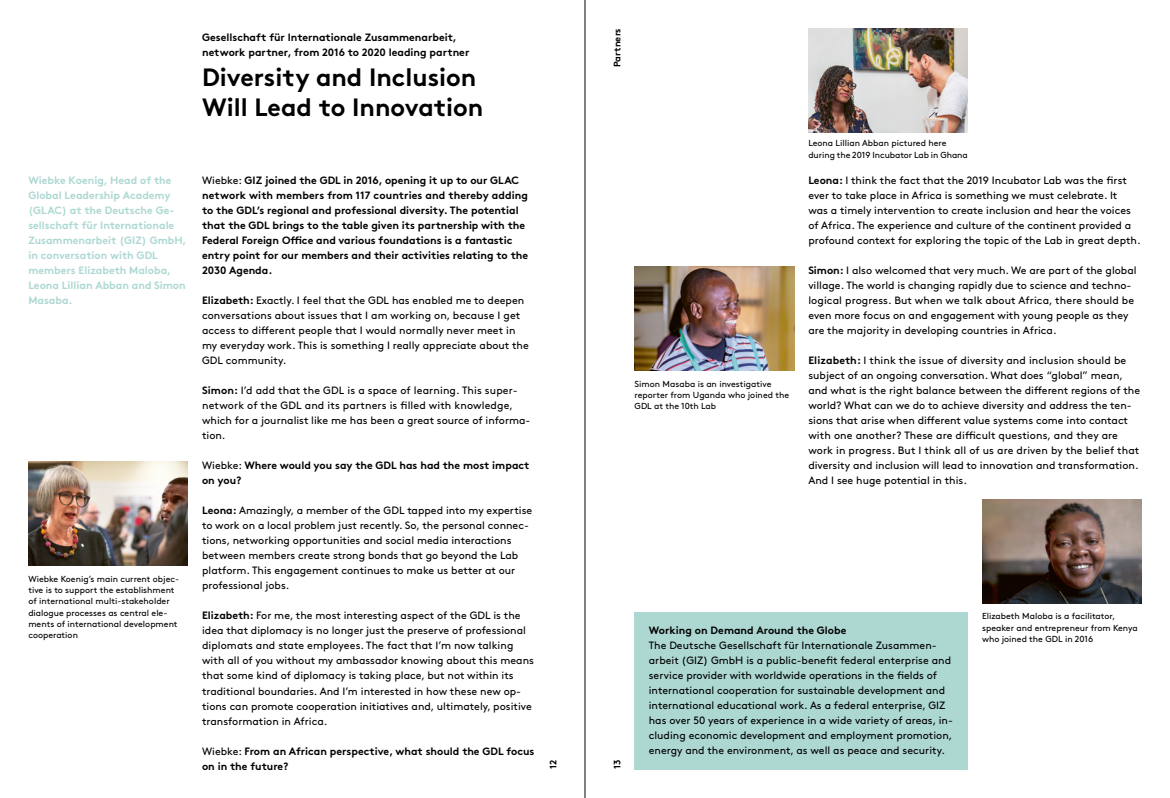
<style>
.page{position:relative;width:1170px;height:798px;background:#fff}
.page>*{position:absolute;margin:0;border:0;box-sizing:border-box;transform-origin:0 0}
.t1{font:700 25px/30px "Brown Std";color:#000}
.t2{font:10.62px/15px "Brown Std";color:#000}
.t3{font:700 10.62px/15px "Brown Std";color:#000}
.t4{font:700 10.62px/15px "Brown Std";color:#add8d2}
.t5{font:700 9.38px "Brown Std";color:#000}
.t6{font:8.75px/11.2px "Brown Std";color:#000}
.s1{font-weight:400}
.s2{font-weight:700}
</style>
<div class="page">
<img style="left:28px;top:461px;width:160px;height:104px">
<img style="left:982px;top:499px;width:159px;height:104px">
<img style="left:634px;top:266px;width:160px;height:104px">
<img style="left:808px;top:28px;width:159px;height:105px">
<div style="left:634px;top:611px;width:333px;height:158px;background:#add8d2"></div>
<hr style="left:584px;top:0;width:1px;height:797px;background:#000">
<p class="t4" style="left:28px;top:173px;width:160px">Wiebke Koenig, Head of the<br>Global Leadership Academy (GLAC) at the Deutsche Ge&shy;sellschaft für Internationale<br>Zusammenarbeit (GIZ) GmbH, in conversation with GDL members Elizabeth Maloba,<br>Leona Lillian Abban and Simon<br>Masaba.</p>
<p class="t6" style="left:28px;top:573px;width:152px">Wiebke Koenig’s main current objec&shy;tive is to support the establishment of international multi-stakeholder dialogue processes as central ele&shy;ments of international development cooperation</p>
<p class="t3" style="left:202px;top:30px;width:269px">Gesellschaft für Internationale Zusammenarbeit, network partner, from 2016 to 2020 leading partner</p>
<h1 class="t1" style="left:202px;top:62px;width:283px">Diversity and Inclusion<br>Will Lead to Innovation</h1>
<p class="t3" style="left:202px;top:173px;width:327px"><span class="s1">Wiebke:</span> GIZ joined the GDL in 2016, opening it up to our GLAC network with members from 117 countries and thereby adding to the GDL’s regional and professional diversity. The potential that the GDL brings to the table given its partnership with the Federal Foreign Office and various foundations is a fantastic entry point for our members and their activities relating to the 2030 Agenda.</p>
<p class="t2" style="left:202px;top:293px;width:328px"><span class="s2">Elizabeth:</span> Exactly. I feel that the GDL has enabled me to deepen conversations about issues that I am working on, because I get access to different people that I would normally never meet in my everyday work. This is something I really appreciate about the GDL community.</p>
<p class="t2" style="left:202px;top:383px;width:330px"><span class="s2">Simon:</span> I’d add that the GDL is a space of learning. This super&shy;network of the GDL and its partners is filled with knowledge, which for a journalist like me has been a great source of informa&shy;tion.</p>
<p class="t3" style="left:202px;top:458px;width:329px"><span class="s1">Wiebke:</span> Where would you say the GDL has had the most impact on you?</p>
<p class="t2" style="left:202px;top:503px;width:332px"><span class="s2">Leona:</span> Amazingly, a member of the GDL tapped into my expertise to work on a local problem just recently. So, the personal connec&shy;tions, networking opportunities and social media interactions between members create strong bonds that go beyond the Lab platform. This engagement continues to make us better at our professional jobs.</p>
<p class="t2" style="left:202px;top:608px;width:333px"><span class="s2">Elizabeth:</span> For me, the most interesting aspect of the GDL is the idea that diplomacy is no longer just the preserve of professional diplomats and state employees. The fact that I’m now talking with all of you without my ambassador knowing about this means that some kind of diplomacy is taking place, but not within its traditional boundaries. And I’m interested in how these new op&shy;tions can promote cooperation initiatives and, ultimately, positive transformation in Africa.</p>
<p class="t3" style="left:202px;top:743px;width:334px"><span class="s1">Wiebke:</span> From an African perspective, what should the GDL focus on in the future?</p>
<p class="t5" style="left:611px;top:67px;width:40px;rotate:-90deg">Partners</p>
<p class="t6" style="left:634px;top:378px;width:156px">Simon Masaba is an investigative reporter from Uganda who joined the<br>GDL at the 10th Lab</p>
<p class="t6" style="left:808px;top:138px;width:161px">Leona Lillian Abban pictured here during the 2019 Incubator Lab in Ghana</p>
<p class="t2" style="left:808px;top:173px;width:334px"><span class="s2">Leona:</span> I think the fact that the 2019 Incubator Lab was the first ever to take place in Africa is something we must celebrate. It<br>was a timely intervention to create inclusion and hear the voices of Africa. The experience and culture of the continent provided a profound context for exploring the topic of the Lab in great depth.</p>
<p class="t2" style="left:808px;top:263px;width:330px"><span class="s2">Simon:</span> I also welcomed that very much. We are part of the global village. The world is changing rapidly due to science and techno&shy;logical progress. But when we talk about Africa, there should be even more focus on and engagement with young people as they are the majority in developing countries in Africa.</p>
<p class="t2" style="left:808px;top:353px;width:333px"><span class="s2">Elizabeth:</span> I think the issue of diversity and inclusion should be subject of an ongoing conversation. What does “global” mean, and what is the right balance between the different regions of the world? What can we do to achieve diversity and address the ten&shy;sions that arise when different value systems come into contact with one another? These are difficult questions, and they are work in progress. But I think all of us are driven by the belief that diversity and inclusion will lead to innovation and transformation.<br>And I see huge potential in this.</p>
<p class="t5" style="left:547px;top:769px;width:11px;rotate:-90deg">12</p>
<p class="t5" style="left:611px;top:769px;width:11px;rotate:-90deg">13</p>
<p class="t3" style="left:648px;top:622px;width:199px">Working on Demand Around the Globe</p>
<p class="t2" style="left:648px;top:638px;width:305px">The Deutsche Gesellschaft für Internationale Zusammen&shy;arbeit (GIZ) GmbH is a public-benefit federal enterprise and service provider with worldwide operations in the fields of international cooperation for sustainable development and international educational work. As a federal enterprise, GIZ has over 50 years of experience in a wide variety of areas, in&shy;cluding economic development and employment promotion, energy and the environment, as well as peace and security.</p>
<p class="t6" style="left:981px;top:610px;width:157px">Elizabeth Maloba is a facilitator, speaker and entrepreneur from Kenya who joined the GDL in 2016</p>
</div>
